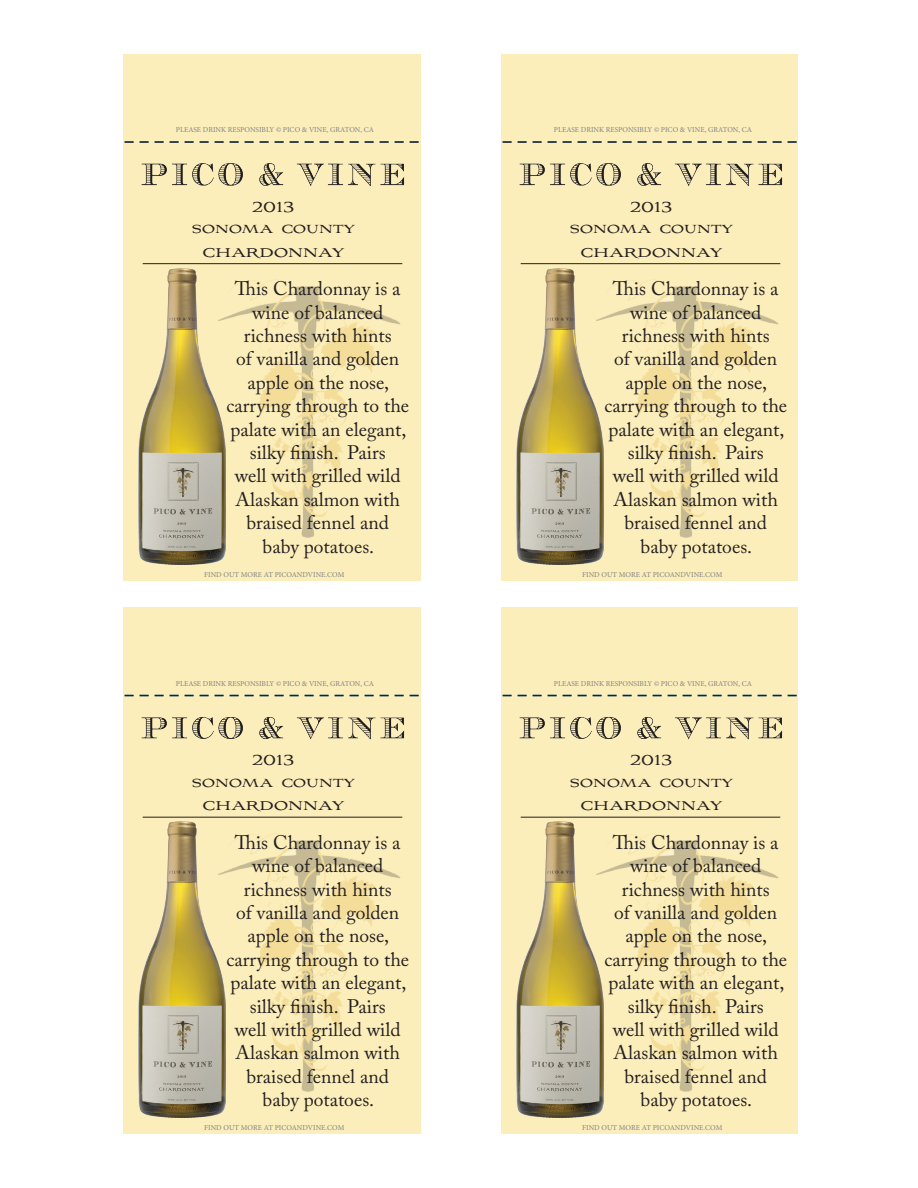
<style>
.page{position:relative;width:918px;height:1188px;background:#fff}
.page>*{position:absolute;margin:0;border:0;box-sizing:border-box;transform-origin:0 0}
.t1{font:19.5px/23.4px "Adobe Caslon Pro";color:#231f20;text-align:center}
.t2{font:19.5px "Aviano";letter-spacing:-.01em;color:#231f20}
.t3{font:18px/21.6px "Aviano";letter-spacing:-.02em;color:#231f20;text-align:center}
.t4{font:7.5px "Minion Pro";color:#808285}
</style>
<div class="page">
<div style="left:123px;top:54px;width:297px;height:526px;background:#fceeba"></div>
<img style="left:141px;top:163px;width:264px;height:23px">
<img style="left:226px;top:280px;width:175px;height:258px">
<hr style="left:143px;top:263px;width:259px;height:1px;background:#231f20">
<img style="left:139px;top:268px;width:87px;height:296px">
<svg style="left:124px;top:141px;width:295px;height:2px"></svg>
<div style="left:501px;top:54px;width:297px;height:526px;background:#fceeba"></div>
<img style="left:519px;top:163px;width:264px;height:23px">
<img style="left:604px;top:280px;width:175px;height:258px">
<hr style="left:521px;top:263px;width:259px;height:1px;background:#231f20">
<img style="left:517px;top:268px;width:87px;height:296px">
<svg style="left:502px;top:141px;width:295px;height:2px"></svg>
<div style="left:123px;top:608px;width:297px;height:526px;background:#fceeba"></div>
<img style="left:141px;top:717px;width:264px;height:23px">
<img style="left:226px;top:833px;width:175px;height:258px">
<hr style="left:143px;top:817px;width:259px;height:1px;background:#231f20">
<img style="left:139px;top:822px;width:87px;height:296px">
<svg style="left:124px;top:695px;width:295px;height:1px"></svg>
<div style="left:501px;top:608px;width:297px;height:526px;background:#fceeba"></div>
<img style="left:519px;top:717px;width:264px;height:23px">
<img style="left:604px;top:833px;width:175px;height:258px">
<hr style="left:521px;top:817px;width:259px;height:1px;background:#231f20">
<img style="left:517px;top:822px;width:87px;height:296px">
<svg style="left:502px;top:695px;width:295px;height:1px"></svg>
<p class="t4" style="left:176px;top:125px;width:200px">PLEASE DRINK RESPONSIBLY © PICO &amp; VINE, GRATON, CA</p>
<p class="t4" style="left:554px;top:125px;width:200px">PLEASE DRINK RESPONSIBLY © PICO &amp; VINE, GRATON, CA</p>
<p class="t3" style="left:192px;top:196px;width:165px">2013<br>sonoma county</p>
<p class="t2" style="left:203px;top:239px;width:144px">chardonnay</p>
<p class="t1" style="left:226px;top:277px;width:184px">This Chardonnay is a wine of balanced richness with hints<br>of vanilla and golden apple on the nose, carrying through to the palate with an elegant, silky finish. Pairs<br>well with grilled wild<br>Alaskan salmon with braised fennel and baby potatoes.</p>
<p class="t3" style="left:570px;top:196px;width:165px">2013<br>sonoma county</p>
<p class="t2" style="left:581px;top:239px;width:144px">chardonnay</p>
<p class="t1" style="left:604px;top:277px;width:184px">This Chardonnay is a wine of balanced richness with hints<br>of vanilla and golden apple on the nose, carrying through to the palate with an elegant, silky finish. Pairs<br>well with grilled wild<br>Alaskan salmon with braised fennel and baby potatoes.</p>
<p class="t4" style="left:204px;top:569px;width:142px">FIND OUT MORE AT PICOANDVINE.COM</p>
<p class="t4" style="left:582px;top:569px;width:142px">FIND OUT MORE AT PICOANDVINE.COM</p>
<p class="t4" style="left:176px;top:678px;width:200px">PLEASE DRINK RESPONSIBLY © PICO &amp; VINE, GRATON, CA</p>
<p class="t4" style="left:554px;top:678px;width:200px">PLEASE DRINK RESPONSIBLY © PICO &amp; VINE, GRATON, CA</p>
<p class="t3" style="left:192px;top:749px;width:165px">2013<br>sonoma county</p>
<p class="t2" style="left:203px;top:793px;width:144px">chardonnay</p>
<p class="t1" style="left:226px;top:830px;width:184px">This Chardonnay is a wine of balanced richness with hints<br>of vanilla and golden apple on the nose, carrying through to the palate with an elegant, silky finish. Pairs<br>well with grilled wild<br>Alaskan salmon with braised fennel and baby potatoes.</p>
<p class="t3" style="left:570px;top:749px;width:165px">2013<br>sonoma county</p>
<p class="t2" style="left:581px;top:793px;width:144px">chardonnay</p>
<p class="t1" style="left:604px;top:830px;width:184px">This Chardonnay is a wine of balanced richness with hints<br>of vanilla and golden apple on the nose, carrying through to the palate with an elegant, silky finish. Pairs<br>well with grilled wild<br>Alaskan salmon with braised fennel and baby potatoes.</p>
<p class="t4" style="left:204px;top:1123px;width:142px">FIND OUT MORE AT PICOANDVINE.COM</p>
<p class="t4" style="left:582px;top:1123px;width:142px">FIND OUT MORE AT PICOANDVINE.COM</p>
</div>
